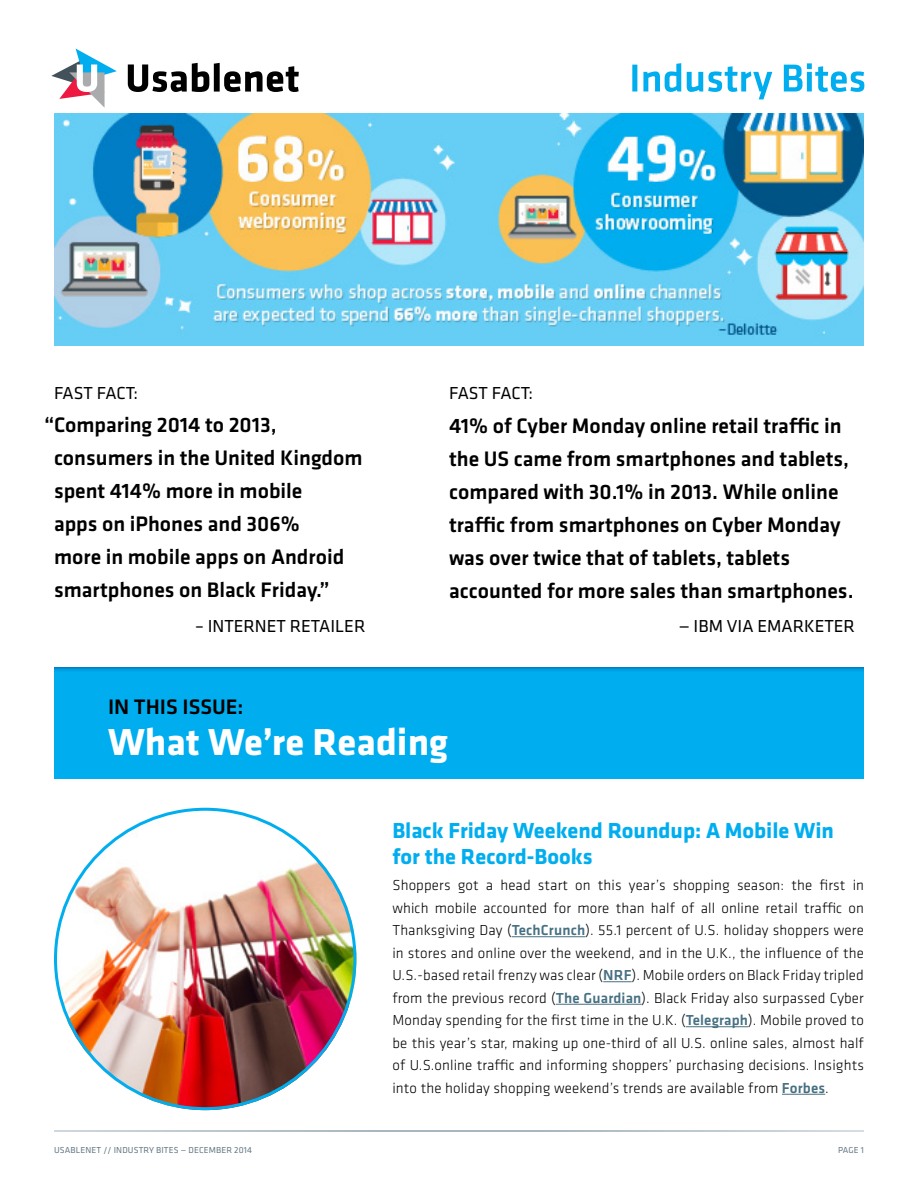
<style>
.page{position:relative;width:918px;height:1188px;background:#fff}
.page>*{position:absolute;margin:0;border:0;box-sizing:border-box;transform-origin:0 0}
.t1{font:700 39px "Klavika Basic";color:#fff}
.t2{font:700 22.5px/26.2px "Klavika Basic";color:#00aeef}
.t3{font:500 21.75px/33px "Klavika Basic";color:#000}
.t4{font:18px "Klavika Basic";color:#000}
.t5{font:300 15px/22.5px "Klavika Basic";letter-spacing:.01em;color:#000;text-align:justify}
.t6{font:9px "Klavika Basic";letter-spacing:.015em;color:#647883}
.s1{font-weight:500;color:#467082}
</style>
<div class="page">
<hr style="left:512px;top:936px;width:74px;height:1px;background:#467082">
<svg style="left:603px;top:981px;width:29px;height:1px"></svg>
<hr style="left:556px;top:1004px;width:86px;height:1px;background:#467082">
<hr style="left:686px;top:1026px;width:62px;height:1px;background:#467082">
<hr style="left:782px;top:1094px;width:43px;height:1px;background:#467082">
<img style="left:54px;top:808px;width:302px;height:302px;border-radius:151px">
<svg style="left:632px;top:63px;width:232px;height:36px"></svg>
<img style="left:54px;top:114px;width:810px;height:232px">
<svg style="left:128px;top:63px;width:171px;height:29px"></svg>
<svg style="left:51px;top:49px;width:66px;height:59px"></svg>
<div style="left:54px;top:667px;width:810px;height:111px;background:#00aeef"></div>
<svg style="left:54px;top:1130px;width:810px;height:2px;background:#b8c4cc"></svg>
<p class="t4" style="left:54px;top:381px;width:85px">FAST FACT:</p>
<h3 class="t3" style="left:54px;top:408px;width:310px;text-indent:-10px">“Comparing 2014 to 2013, consumers in the United Kingdom spent 414% more in mobile<br>apps on iPhones and 306%<br>more in mobile apps on Android smartphones on Black Friday.”</h3>
<p class="t4" style="left:195px;top:614px;width:172px">– INTERNET RETAILER</p>
<p class="t4" style="left:449px;top:381px;width:85px">FAST FACT:</p>
<p class="t3" style="left:449px;top:408px;width:406px">41% of Cyber Monday online retail traffic in the US came from smartphones and tablets, compared with 30.1% in 2013. While online traffic from smartphones on Cyber Monday was over twice that of tablets, tablets accounted for more sales than smartphones.</p>
<p class="t4" style="left:679px;top:614px;width:178px">— IBM VIA EMARKETER</p>
<h3 class="t3" style="left:108px;top:690px;width:137px">IN THIS ISSUE:</h3>
<h1 class="t1" style="left:108px;top:714px;width:342px">What We’re Reading</h1>
<h2 class="t2" style="left:392px;top:816px;width:443px">Black Friday Weekend Roundup: A Mobile Win for the Record-Books</h2>
<p class="t5" style="left:392px;top:874px;width:473px">Shoppers got a head start on this year’s shopping season: the first in which mobile accounted for more than half of all online retail traffic on Thanksgiving Day (<span class="s1">TechCrunch</span>). 55.1 percent of U.S. holiday shoppers were in stores and online over the weekend, and in the U.K., the influence of the U.S.-based retail frenzy was clear (<span class="s1">NRF</span>). Mobile orders on Black Friday tripled from the previous record (<span class="s1">The Guardian</span>). Black Friday also surpassed Cyber Monday spending for the first time in the U.K. (<span class="s1">Telegraph</span>). Mobile proved to be this year’s star, making up one-third of all U.S. online sales, almost half of U.S.online traffic and informing shoppers’ purchasing decisions. Insights into the holiday shopping weekend’s trends are available from <span class="s1">Forbes</span>.</p>
<p class="t6" style="left:54px;top:1144px;width:200px">USABLENET // INDUSTRY BITES — DECEMBER 2014</p>
<p class="t6" style="left:838px;top:1144px;width:27px">PAGE 1</p>
</div>
